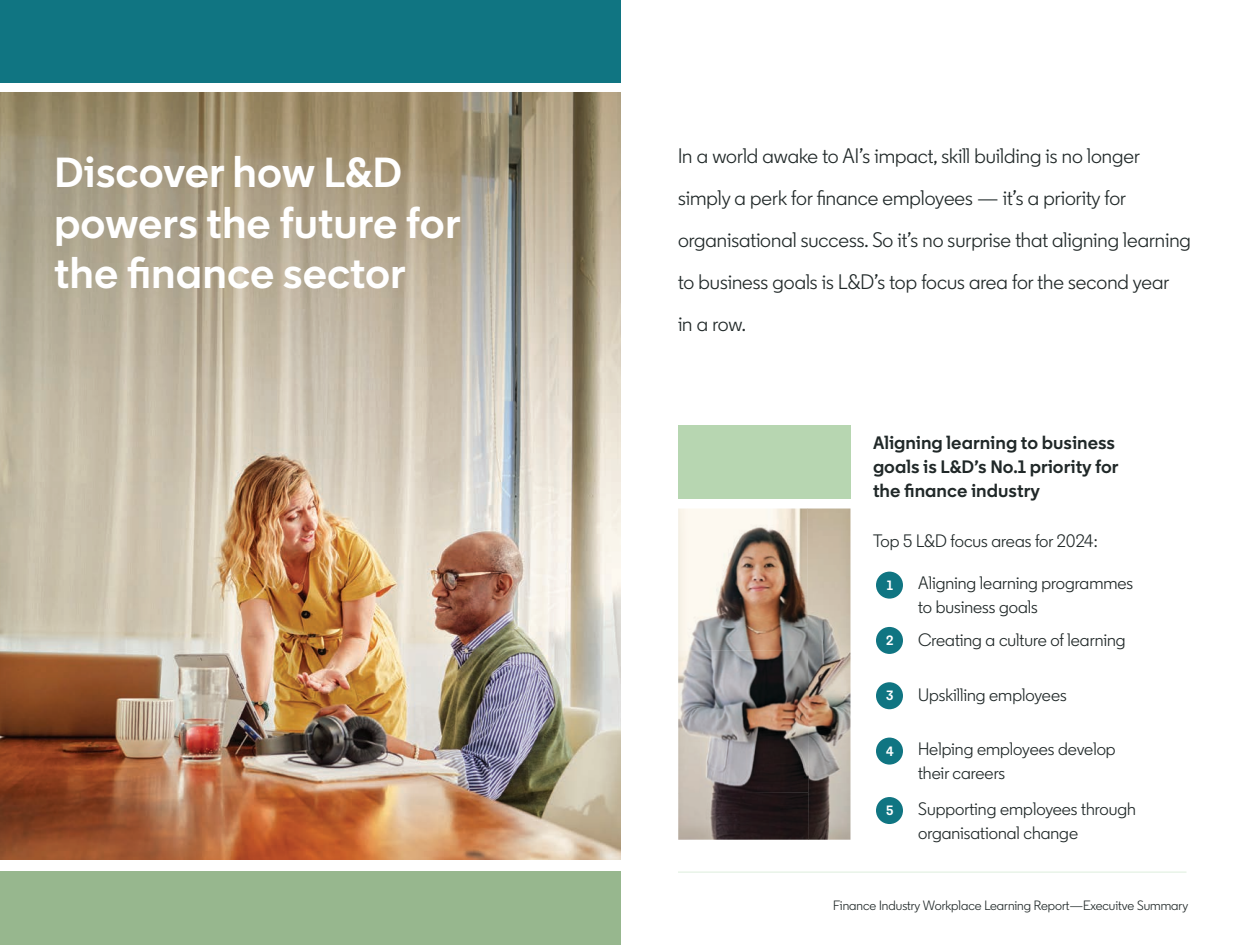
<style>
.page{position:relative;width:1242px;height:945px;background:#fff}
.page>*{position:absolute;margin:0;border:0;box-sizing:border-box;transform-origin:0 0}
.t1{font:700 42px/50.4px "Community Pro";color:#fff}
.t2{font:21px/42px "Community";color:#202828}
.t3{font:18px/24px "Community";color:#202828}
.t4{font:700 18px/24px "Community Pro";color:#202828}
.t5{font:13.5px "Community";color:#202828}
.t6{font:700 13.5px "Community Pro";color:#fff}
</style>
<div class="page">
<div style="left:0;top:0;width:621px;height:83px;background:#107582"></div>
<div style="left:0;top:872px;width:621px;height:73px;background:#97b78e"></div>
<img style="left:0;top:92px;width:621px;height:767px">
<img style="left:678px;top:509px;width:129px;height:331px">
<img style="left:807px;top:509px;width:43px;height:331px">
<div style="left:678px;top:425px;width:172px;height:73px;background:#b7d6b1"></div>
<hr style="left:678px;top:872px;width:508px;height:1px;background:#ddeedc">
<div style="left:876px;top:572px;width:27px;height:27px;background:#107582;border-radius:50%"></div>
<div style="left:876px;top:627px;width:27px;height:27px;background:#107582;border-radius:50%"></div>
<div style="left:876px;top:682px;width:27px;height:27px;background:#107582;border-radius:50%"></div>
<div style="left:876px;top:738px;width:27px;height:27px;background:#107582;border-radius:50%"></div>
<div style="left:876px;top:797px;width:27px;height:27px;background:#107582;border-radius:50%"></div>
<h1 class="t1" style="left:54px;top:147px;width:408px">Discover how L&amp;D powers the future for the finance sector</h1>
<p class="t2" style="left:678px;top:135px;width:514px">In a world awake to AI’s impact, skill building is no longer simply a perk for finance employees — it’s a priority for organisational success. So it’s no surprise that aligning learning to business goals is L&amp;D’s top focus area for the second year<br>in a row.</p>
<p class="t4" style="left:873px;top:430px;width:247px">Aligning learning to business goals is L&amp;D’s No.1 priority for the finance industry</p>
<p class="t3" style="left:873px;top:529px;width:226px">Top 5 L&amp;D focus areas for 2024:</p>
<p class="t3" style="left:918px;top:571px;width:216px">Aligning learning programmes to business goals</p>
<p class="t3" style="left:918px;top:628px;width:209px">Creating a culture of learning</p>
<p class="t3" style="left:918px;top:683px;width:150px">Upskilling employees</p>
<p class="t3" style="left:918px;top:737px;width:199px">Helping employees develop their careers</p>
<p class="t3" style="left:918px;top:796px;width:219px">Supporting employees through organisational change</p>
<p class="t6" style="left:887px;top:576px;width:8px">1</p>
<p class="t6" style="left:886px;top:632px;width:9px">2</p>
<p class="t6" style="left:886px;top:687px;width:9px">3</p>
<p class="t6" style="left:886px;top:742px;width:9px">4</p>
<p class="t6" style="left:886px;top:802px;width:9px">5</p>
<p class="t5" style="left:833px;top:897px;width:357px">Finance Industry Workplace Learning Report—Execuitve Summary</p>
</div>
